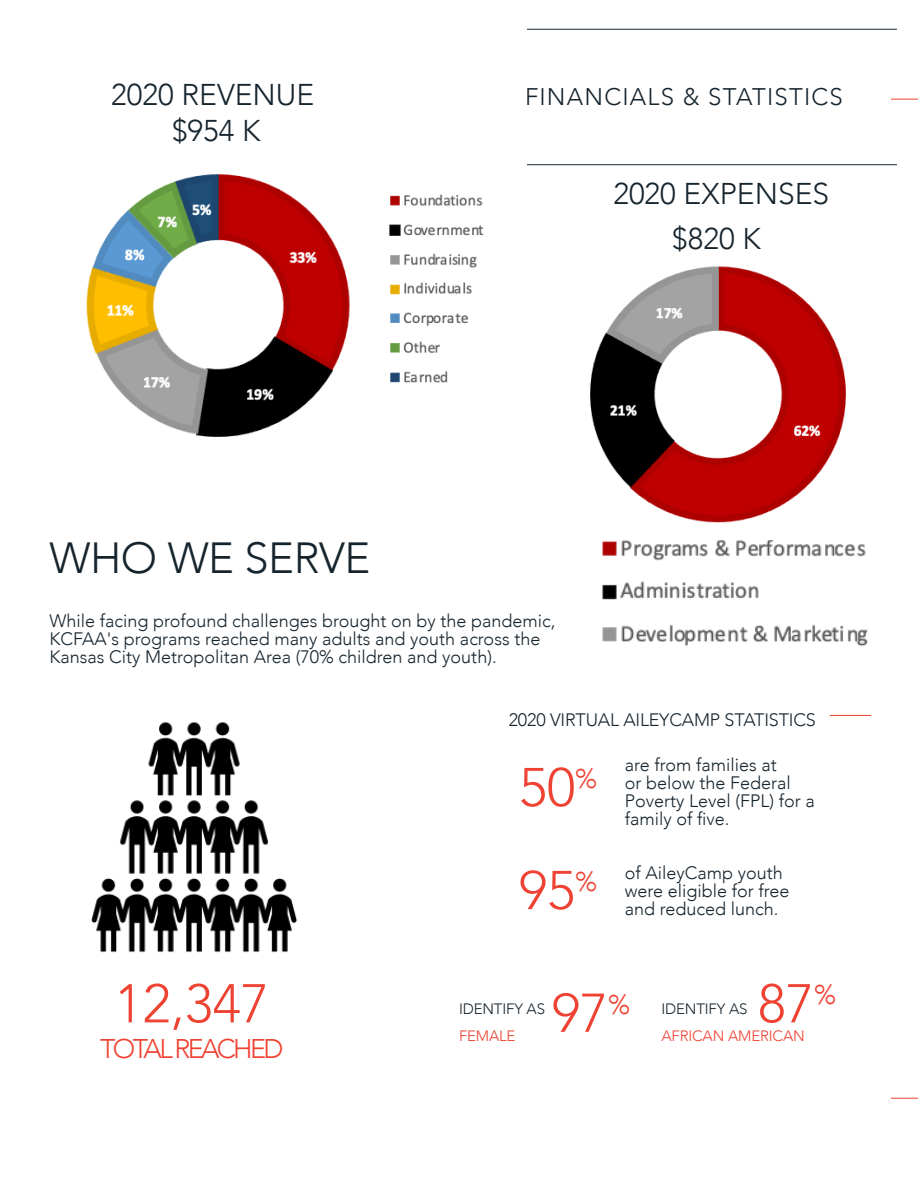
<style>
.page{position:relative;width:918px;height:1188px;background:#fff}
.page>*{position:absolute;margin:0;border:0;box-sizing:border-box;transform-origin:0 0}
.Large_Number{font:300 54px "Avenir";color:#ee4232}
.Title_-_Align_Left{font:300 43.5px "Avenir";letter-spacing:-.01em;color:#16242e}
.Title_Note{font:300 30px "Avenir";color:#16242e}
.Large_Number-2{font:300 27px "Avenir";letter-spacing:-.1em;color:#ee4232}
.Chapter_Title_-_Alig{font:300 24px "Avenir";letter-spacing:.05em;color:#16242e}
.Body_Text{font:300 18px/18px "Avenir";color:#16242e}
.Legend_Text_-_Align{font:300 18px/18px "Avenir";color:#16242e}
.Title_-_Align_Left-2{font:300 18px "Avenir";letter-spacing:-.01em;color:#16242e}
.Title_-_Align_Left-3{font:300 15px "Avenir";letter-spacing:-.01em;color:#ee4232}
.Title_-_Align_Left-4{font:300 15px "Avenir";letter-spacing:-.01em;color:#16242e}
</style>
<div class="page">
<img style="left:86px;top:174px;width:264px;height:263px">
<hr style="left:527px;top:29px;width:370px;height:1px;background:#16242e">
<hr style="left:527px;top:164px;width:370px;height:1px;background:#16242e">
<img style="left:602px;top:540px;width:266px;height:107px">
<img style="left:590px;top:266px;width:256px;height:257px">
<img style="left:389px;top:194px;width:95px;height:189px">
<svg style="left:891px;top:99px;width:27px;height:1px"></svg>
<svg style="left:891px;top:1098px;width:27px;height:1px"></svg>
<hr style="left:830px;top:715px;width:41px;height:1px;background:#ee4232">
<img style="left:91px;top:722px;width:207px;height:231px">
<p class="Title_Note" style="left:111px;top:77px;width:205px">2020 REVENUE</p>
<p class="Chapter_Title_-_Alig" style="left:525px;top:83px;width:319px">FINANCIALS &amp; STATISTICS</p>
<p class="Title_Note" style="left:172px;top:113px;width:90px">$954 K</p>
<p class="Title_Note" style="left:613px;top:176px;width:217px">2020 EXPENSES</p>
<p class="Title_Note" style="left:672px;top:221px;width:90px">$820 K</p>
<p class="Title_-_Align_Left" style="left:49px;top:532px;width:323px">WHO WE SERVE</p>
<p class="Body_Text" style="left:49px;top:612px;width:508px">While facing profound challenges brought on by the pandemic,<br>KCFAA's programs reached many adults and youth across the<br>Kansas City Metropolitan Area (70% children and youth).</p>
<p class="Title_-_Align_Left-2" style="left:509px;top:709px;width:309px">2020 VIRTUAL AILEYCAMP STATISTICS</p>
<p class="Large_Number" style="left:115px;top:972px;width:156px">12,347</p>
<p class="Large_Number-2" style="left:100px;top:1033px;width:185px">TOTAL REACHED</p>
<p class="Large_Number" style="left:519px;top:756px;width:80px">50<sup>%</sup></p>
<p class="Large_Number" style="left:519px;top:859px;width:80px">95<sup>%</sup></p>
<p class="Legend_Text_-_Align" style="left:625px;top:756px;width:192px">are from families at<br>or below the Federal<br>Poverty Level (FPL) for a family of five.</p>
<p class="Legend_Text_-_Align" style="left:625px;top:864px;width:166px">of AileyCamp youth were eligible for free and reduced lunch.</p>
<p class="Large_Number" style="left:758px;top:972px;width:80px">87<sup>%</sup></p>
<p class="Large_Number" style="left:552px;top:981px;width:80px">97<sup>%</sup></p>
<p class="Title_-_Align_Left-4" style="left:459px;top:1000px;width:88px">IDENTIFY AS</p>
<p class="Title_-_Align_Left-4" style="left:661px;top:1000px;width:88px">IDENTIFY AS</p>
<p class="Title_-_Align_Left-3" style="left:459px;top:1027px;width:58px">FEMALE</p>
<p class="Title_-_Align_Left-3" style="left:661px;top:1027px;width:145px">AFRICAN AMERICAN</p>
</div>
